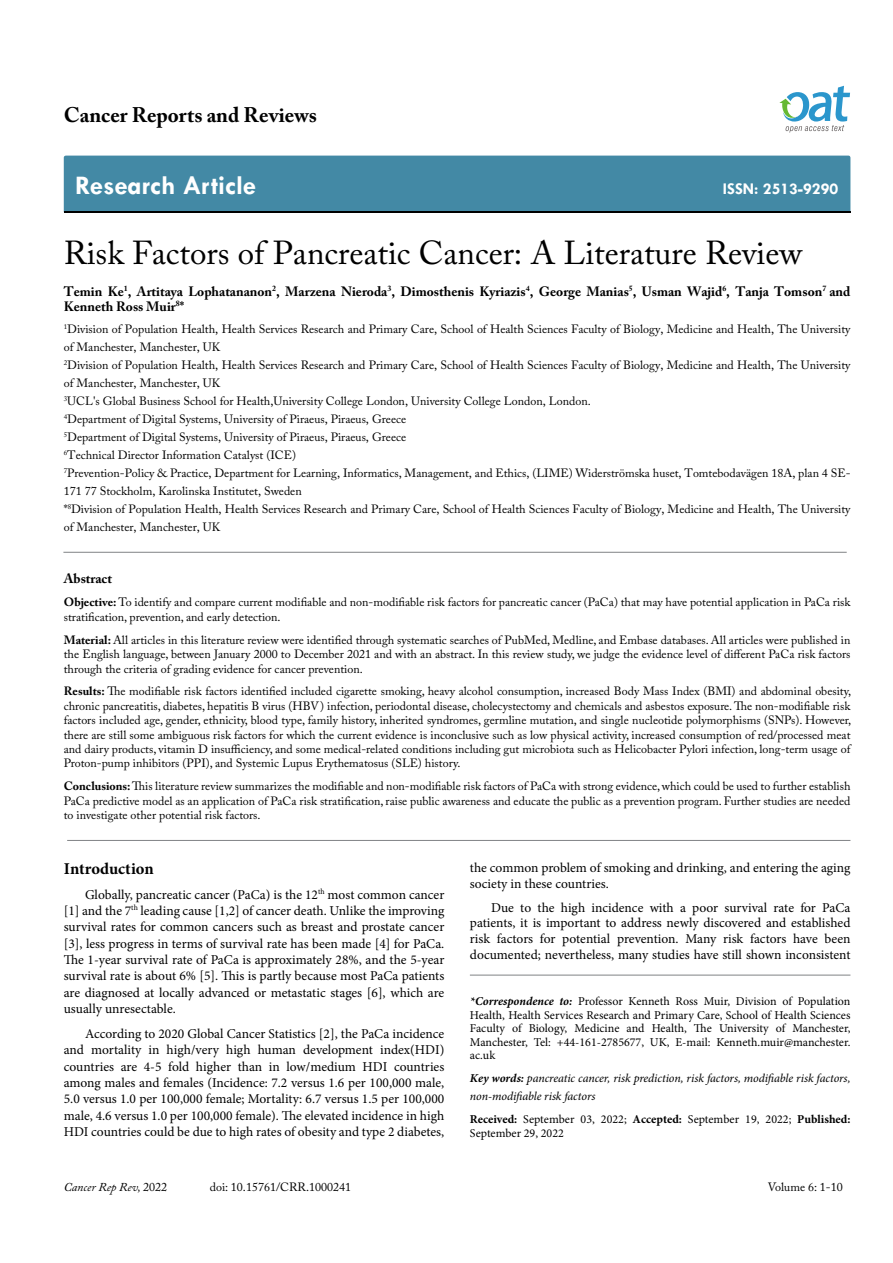
<style>
.page{position:relative;width:893px;height:1263px;background:#fff}
.page>*{position:absolute;margin:0;border:0;box-sizing:border-box;transform-origin:0 0}
.t1{font:33px "Adobe Caslon Pro";color:#000}
.t2{font:700 27px "Tw Cen";color:#fff}
.t3{font:700 21px "Adobe Caslon Pro";color:#000}
.t4{font:700 16.5px "Tw Cen";color:#fff}
.t5{font:700 16.5px "Minion Pro";letter-spacing:-.005em;color:#000}
.t6{font:13.5px/16.4px "Minion Pro";color:#000;text-align:justify}
.t7{font:700 13.5px/15px "Adobe Caslon Pro";color:#000}
.t8{font:12px/18px "Adobe Caslon Pro";color:#000;text-align:justify}
.t9{font:12px/13.5px "Minion Pro";color:#000;text-align:justify}
.t10{font:italic 12px/18px "Minion Pro";letter-spacing:-.005em;color:#000}
.t11{font:italic 12px "Adobe Caslon Pro";color:#000}
.s1{font-weight:700}
.s2{font-weight:700;font-style:italic}
.s3{font-style:normal}
</style>
<div class="page">
<div style="left:64px;top:156px;width:786px;height:56px;background:#4389a5"></div>
<svg style="left:779px;top:86px;width:71px;height:47px"></svg>
<hr style="left:470px;top:975px;width:380px;height:1px;background:#808285">
<hr style="left:63px;top:552px;width:784px;height:1px;background:#808285">
<hr style="left:67px;top:840px;width:783px;height:1px;background:#808285">
<h3 class="t3" style="left:64px;top:102px;width:254px">Cancer Reports and Reviews</h3>
<h2 class="t2" style="left:75px;top:169px;width:182px">Research Article</h2>
<h3 class="t4" style="left:723px;top:178px;width:117px">ISSN: 2513-9290</h3>
<h1 class="t1" style="left:64px;top:233px;width:740px">Risk Factors of Pancreatic Cancer: A Literature Review</h1>
<p class="t7" style="left:64px;top:283px;width:788px">Temin Ke<sup>1</sup>, Artitaya Lophatananon<sup>2</sup>, Marzena Nieroda<sup>3</sup>, Dimosthenis Kyriazis<sup>4</sup>, George Manias<sup>5</sup>, Usman Wajid<sup>6</sup>, Tanja Tomson<sup>7</sup> and<br>Kenneth Ross Muir<sup>8</sup>*</p>
<p class="t8" style="left:64px;top:320px;width:788px;text-align:left"><sup>1</sup>Division of Population Health, Health Services Research and Primary Care, School of Health Sciences Faculty of Biology, Medicine and Health, The University of Manchester, Manchester, UK<br><sup>2</sup>Division of Population Health, Health Services Research and Primary Care, School of Health Sciences Faculty of Biology, Medicine and Health, The University of Manchester, Manchester, UK<br><sup>3</sup>UCL's Global Business School for Health,University College London, University College London, London.<br><sup>4</sup>Department of Digital Systems, University of Piraeus, Piraeus, Greece<br><sup>5</sup>Department of Digital Systems, University of Piraeus, Piraeus, Greece<br><sup>6</sup>Technical Director Information Catalyst (ICE)<br><sup>7</sup>Prevention-Policy &amp; Practice, Department for Learning, Informatics, Management, and Ethics, (LIME) Widerströmska huset, Tomtebodavägen 18A, plan 4 SE-171 77 Stockholm, Karolinska Institutet, Sweden<br>*<sup>8</sup>Division of Population Health, Health Services Research and Primary Care, School of Health Sciences Faculty of Biology, Medicine and Health, The University of Manchester, Manchester, UK</p>
<p class="t7" style="left:64px;top:571px;width:50px">Abstract</p>
<p class="t8" style="left:64px;top:595px;width:788px;line-height:14.4px"><span class="s1">Objective:</span> To identify and compare current modifiable and non-modifiable risk factors for pancreatic cancer (PaCa) that may have potential application in PaCa risk stratification, prevention, and early detection.</p>
<p class="t8" style="left:64px;top:632px;width:788px;line-height:14.4px"><span class="s1">Material:</span> All articles in this literature review were identified through systematic searches of PubMed, Medline, and Embase databases. All articles were published in the English language, between January 2000 to December 2021 and with an abstract. In this review study, we judge the evidence level of different PaCa risk factors through the criteria of grading evidence for cancer prevention.</p>
<p class="t8" style="left:64px;top:684px;width:789px;line-height:14.4px"><span class="s1">Results:</span> The modifiable risk factors identified included cigarette smoking, heavy alcohol consumption, increased Body Mass Index (BMI) and abdominal obesity, chronic pancreatitis, diabetes, hepatitis B virus (HBV) infection, periodontal disease, cholecystectomy and chemicals and asbestos exposure. The non-modifiable risk factors included age, gender, ethnicity, blood type, family history, inherited syndromes, germline mutation, and single nucleotide polymorphisms (SNPs). However, there are still some ambiguous risk factors for which the current evidence is inconclusive such as low physical activity, increased consumption of red/processed meat and dairy products, vitamin D insufficiency, and some medical-related conditions including gut microbiota such as Helicobacter Pylori infection, long-term usage of Proton-pump inhibitors (PPI), and Systemic Lupus Erythematosus (SLE) history.</p>
<p class="t8" style="left:64px;top:779px;width:788px;line-height:14.4px"><span class="s1">Conclusions:</span> This literature review summarizes the modifiable and non-modifiable risk factors of PaCa with strong evidence, which could be used to further establish PaCa predictive model as an application of PaCa risk stratification, raise public awareness and educate the public as a prevention program. Further studies are needed to investigate other potential risk factors.</p>
<h3 class="t5" style="left:64px;top:857px;width:91px">Introduction</h3>
<p class="t6" style="left:64px;top:886px;width:382px;text-indent:21px">Globally, pancreatic cancer (PaCa) is the 12<sup>th</sup> most common cancer [1] and the 7<sup>th</sup> leading cause [1,2] of cancer death. Unlike the improving survival rates for common cancers such as breast and prostate cancer [3], less progress in terms of survival rate has been made [4] for PaCa.<br>The 1-year survival rate of PaCa is approximately 28%, and the 5-year survival rate is about 6% [5]. This is partly because most PaCa patients are diagnosed at locally advanced or metastatic stages [6], which are usually unresectable.</p>
<p class="t6" style="left:64px;top:1025px;width:382px;text-indent:21px">According to 2020 Global Cancer Statistics [2], the PaCa incidence and mortality in high/very high human development index(HDI) countries are 4-5 fold higher than in low/medium HDI countries among males and females (Incidence: 7.2 versus 1.6 per 100,000 male, 5.0 versus 1.0 per 100,000 female; Mortality: 6.7 versus 1.5 per 100,000 male, 4.6 versus 1.0 per 100,000 female). The elevated incidence in high HDI countries could be due to high rates of obesity and type 2 diabetes,</p>
<p class="t6" style="left:470px;top:859px;width:382px">the common problem of smoking and drinking, and entering the aging society in these countries.</p>
<p class="t6" style="left:470px;top:900px;width:382px;line-height:15.8px;text-indent:21px">Due to the high incidence with a poor survival rate for PaCa patients, it is important to address newly discovered and established risk factors for potential prevention. Many risk factors have been documented; nevertheless, many studies have still shown inconsistent</p>
<p class="t9" style="left:470px;top:994px;width:382px"><span class="s2">*Correspondence to:</span> Professor Kenneth Ross Muir, Division of Population Health, Health Services Research and Primary Care, School of Health Sciences Faculty of Biology, Medicine and Health, The University of Manchester, Manchester, Tel: +44-161-2785677, UK, E-mail: Kenneth.muir@manchester. ac.uk</p>
<p class="t10" style="left:470px;top:1069px;width:382px"><span class="s1">Key words:</span> pancreatic cancer, risk prediction, risk factors, modifiable risk factors, non-modifiable risk factors</p>
<p class="t9" style="left:470px;top:1112px;width:382px;line-height:14.4px"><span class="s1">Received:</span> September 03, 2022; <span class="s1">Accepted:</span> September 19, 2022; <span class="s1">Published:<br></span>September 29, 2022</p>
<p class="t11" style="left:64px;top:1180px;width:105px">Cancer Rep Rev, <span class="s3">2022</span></p>
<p class="t8" style="left:210px;top:1178px;width:143px">doi: 10.15761/CRR.1000241</p>
<p class="t8" style="left:768px;top:1178px;width:77px">Volume 6: 1-10</p>
</div>
